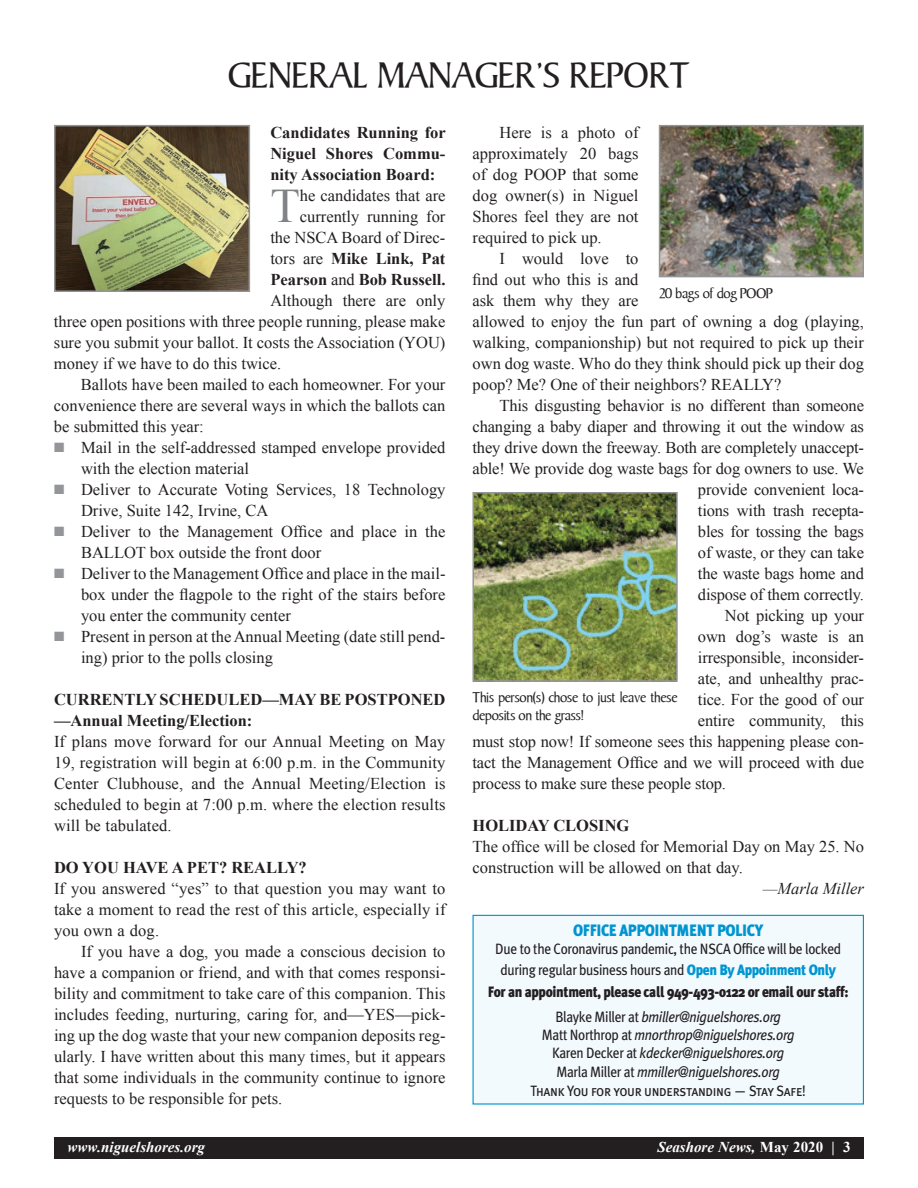
<style>
.page{position:relative;width:918px;height:1188px;background:#fff}
.page>*{position:absolute;margin:0;border:0;box-sizing:border-box;transform-origin:0 0}
.t1{font:48.15px "Times New Roman";color:#808285}
.t2{font:37.5px "Persuasion S Si";color:#231f20}
.t3{font:16.5px/21px "Times New Roman";color:#231f20}
.t4{font:700 16.5px/21px "Times New Roman";color:#231f20;text-align:justify}
.t5{font:900 16.5px "Meta Plus";letter-spacing:-.025em;color:#0095d0;scale:.9 1}
.t6{font:italic 16.5px "Times New Roman";color:#231f20}
.t7{font:15px/21.5px "Meta Plus";letter-spacing:-.025em;color:#231f20;text-align:center;scale:.9 1}
.t8{font:italic 15px/18.1px "Meta Plus";letter-spacing:-.025em;color:#231f20;text-align:center;scale:.9 1}
.t9{font:15px/18px "Persuasion S Si";letter-spacing:-.025em;color:#231f20}
.t10{font:italic 700 15px "Times New Roman";color:#fff}
.t11{font:15px "Meta Plus Book Caps";letter-spacing:-.025em;color:#231f20;scale:.9 1}
.s1{font-weight:400}
.s2{color:#939598}
.s3{font-weight:900;color:#0095d0}
.s4{font-weight:900}
.s5{font-style:normal}
</style>
<div class="page">
<div style="left:54px;top:1137px;width:810px;height:21px;background:#231f20"></div>
<img style="left:57px;top:128px;width:190px;height:161px">
<div style="left:54px;top:125px;width:196px;height:167px;border:2px solid #939598"></div>
<img style="left:662px;top:128px;width:199px;height:146px">
<div style="left:659px;top:125px;width:205px;height:152px;border:2px solid #939598"></div>
<img style="left:475px;top:495px;width:200px;height:184px">
<div style="left:472px;top:492px;width:206px;height:190px;border:2px solid #939598"></div>
<div style="left:473px;top:915px;width:390px;height:189px;background:#f3fafe"></div>
<div style="left:473px;top:915px;width:391px;height:190px;border:1px solid #0095d0"></div>
<h2 class="t2" style="left:228px;top:54px;width:463px">GENERAL MANAGER’S REPORT</h2>
<p class="t4" style="left:270px;top:122px;width:177px">Candidates Running for Niguel Shores Commu&shy;nity Association Board:</p>
<h1 class="t1" style="left:270px;top:174px;width:31px">T</h1>
<p class="t3" style="left:300px;top:185px;width:147px">he candidates that are</p>
<p class="t3" style="left:473px;top:122px;width:168px;text-align:justify;text-indent:27px">Here is a photo of approximately 20 bags of dog POOP that some dog owner(s) in Niguel Shores feel they are not required to pick up.</p>
<p class="t3" style="left:473px;top:248px;width:393px;text-indent:27px">I would love to<br>find out who this is and<br>ask them why they are<br>allowed to enjoy the fun part of owning a dog (playing, walking, companionship) but not required to pick up their own dog waste. Who do they think should pick up their dog poop? Me? One of their neighbors? REALLY?</p>
<p class="t3" style="left:500px;top:395px;width:366px">This disgusting behavior is no different than someone</p>
<p class="t3" style="left:473px;top:416px;width:393px">changing a baby diaper and throwing it out the window as</p>
<p class="t3" style="left:473px;top:437px;width:393px">they drive down the freeway. Both are completely unaccept-</p>
<p class="t3" style="left:473px;top:458px;width:393px">able! We provide dog waste bags for dog owners to use. We</p>
<p class="t3" style="left:698px;top:479px;width:168px">provide convenient loca-</p>
<p class="t3" style="left:698px;top:500px;width:168px">tions with trash recepta-</p>
<p class="t3" style="left:698px;top:521px;width:168px">bles for tossing the bags</p>
<p class="t3" style="left:698px;top:542px;width:168px">of waste, or they can take</p>
<p class="t3" style="left:698px;top:563px;width:168px">the waste bags home and</p>
<p class="t3" style="left:698px;top:584px;width:168px">dispose of them correctly.</p>
<p class="t3" style="left:725px;top:605px;width:141px">Not picking up your</p>
<p class="t3" style="left:698px;top:626px;width:168px">own dog’s waste is an</p>
<p class="t3" style="left:698px;top:647px;width:168px">irresponsible, inconsider-</p>
<p class="t3" style="left:698px;top:668px;width:168px">ate, and unhealthy prac-</p>
<p class="t3" style="left:698px;top:689px;width:168px">tice. For the good of our</p>
<p class="t3" style="left:698px;top:710px;width:168px">entire community, this</p>
<p class="t3" style="left:473px;top:731px;width:393px">must stop now! If someone sees this happening please con-</p>
<p class="t3" style="left:473px;top:752px;width:393px">tact the Management Office and we will proceed with due</p>
<p class="t3" style="left:473px;top:773px;width:255px">process to make sure these people stop.</p>
<p class="t4" style="left:473px;top:815px;width:158px">HOLIDAY CLOSING</p>
<p class="t3" style="left:473px;top:836px;width:393px">The office will be closed for Memorial Day on May 25. No construction will be allowed on that day.</p>
<p class="t6" style="left:763px;top:877px;width:103px">—Marla Miller</p>
<p class="t3" style="left:300px;top:206px;width:147px">currently running for</p>
<p class="t3" style="left:270px;top:227px;width:177px">the NSCA Board of Direc-</p>
<p class="t4" style="left:270px;top:248px;width:177px"><span class="s1">tors are</span> Mike Link, Pat</p>
<p class="t4" style="left:270px;top:269px;width:177px">Pearson <span class="s1">and</span> Bob Russell.</p>
<p class="t3" style="left:270px;top:290px;width:177px">Although there are only</p>
<p class="t3" style="left:54px;top:311px;width:393px">three open positions with three people running, please make</p>
<p class="t3" style="left:54px;top:332px;width:393px">sure you submit your ballot. It costs the Association (YOU)</p>
<p class="t3" style="left:54px;top:353px;width:229px">money if we have to do this twice.</p>
<p class="t3" style="left:81px;top:374px;width:366px">Ballots have been mailed to each homeowner. For your</p>
<p class="t3" style="left:54px;top:395px;width:393px">convenience there are several ways in which the ballots can</p>
<p class="t3" style="left:54px;top:416px;width:151px">be submitted this year:</p>
<p class="t3" style="left:81px;top:437px;width:366px;text-indent:-27px"><span class="s2">■</span> Mail in the self-addressed stamped envelope provided with the election material</p>
<p class="t3" style="left:81px;top:479px;width:366px;text-indent:-27px"><span class="s2">■</span> Deliver to Accurate Voting Services, 18 Technology<br>Drive, Suite 142, Irvine, CA</p>
<p class="t3" style="left:81px;top:521px;width:366px;text-indent:-27px"><span class="s2">■</span> Deliver to the Management Office and place in the<br>BALLOT box outside the front door</p>
<p class="t3" style="left:81px;top:563px;width:366px;text-align:justify;text-indent:-27px"><span class="s2">■</span> Deliver to the Management Office and place in the mail&shy;box under the flagpole to the right of the stairs before you enter the community center</p>
<p class="t3" style="left:81px;top:626px;width:366px;text-indent:-27px"><span class="s2">■</span> Present in person at the Annual Meeting (date still pend&shy;ing) prior to the polls closing</p>
<p class="t4" style="left:54px;top:689px;width:393px">CURRENTLY SCHEDULED—MAY BE POSTPONED —Annual Meeting/Election:</p>
<p class="t3" style="left:54px;top:731px;width:393px;text-align:justify">If plans move forward for our Annual Meeting on May 19, registration will begin at 6:00 p.m. in the Community Center Clubhouse, and the Annual Meeting/Election is scheduled to begin at 7:00 p.m. where the election results will be tabulated.</p>
<p class="t4" style="left:54px;top:857px;width:254px">DO YOU HAVE A PET? REALLY?</p>
<p class="t3" style="left:54px;top:878px;width:393px;text-align:justify">If you answered “yes” to that question you may want to take a moment to read the rest of this article, especially if you own a dog.</p>
<p class="t3" style="left:54px;top:941px;width:393px;text-align:justify;text-indent:27px">If you have a dog, you made a conscious decision to have a companion or friend, and with that comes responsi&shy;bility and commitment to take care of this companion. This includes feeding, nurturing, caring for, and—YES—pick&shy;ing up the dog waste that your new companion deposits reg&shy;ularly. I have written about this many times, but it appears that some individuals in the community continue to ignore requests to be responsible for pets.</p>
<p class="t9" style="left:659px;top:285px;width:116px">20 bags of dog POOP</p>
<p class="t9" style="left:473px;top:688px;width:207px">This person(s) chose to just leave these deposits on the grass!</p>
<p class="t5" style="left:573px;top:920px;width:213px">OFFICE APPOINTMENT POLICY</p>
<p class="t7" style="left:488px;top:938px;width:402px">Due to the Coronavirus pandemic, the NSCA Office will be locked during regular business hours and <span class="s3">Open By Appoinment Only<br></span><span class="s4">For an appointment, please call 949-493-0122 or email our staff:</span></p>
<p class="t8" style="left:542px;top:1007px;width:282px"><span class="s5">Blayke Miller at</span> bmiller@niguelshores.org <span class="s5">Matt Northrop at</span> mnorthrop@niguelshores.org <span class="s5">Karen Decker at</span> kdecker@niguelshores.org <span class="s5">Marla Miller at</span> mmiller@niguelshores.org</p>
<p class="t11" style="left:530px;top:1082px;width:308px">Thank You for your understanding — Stay Safe!</p>
<p class="t10" style="left:68px;top:1137px;width:139px">www.niguelshores.org</p>
<p class="t10" style="left:657px;top:1137px;width:195px">Seashore News, <span class="s5">May 2020 | 3</span></p>
</div>
